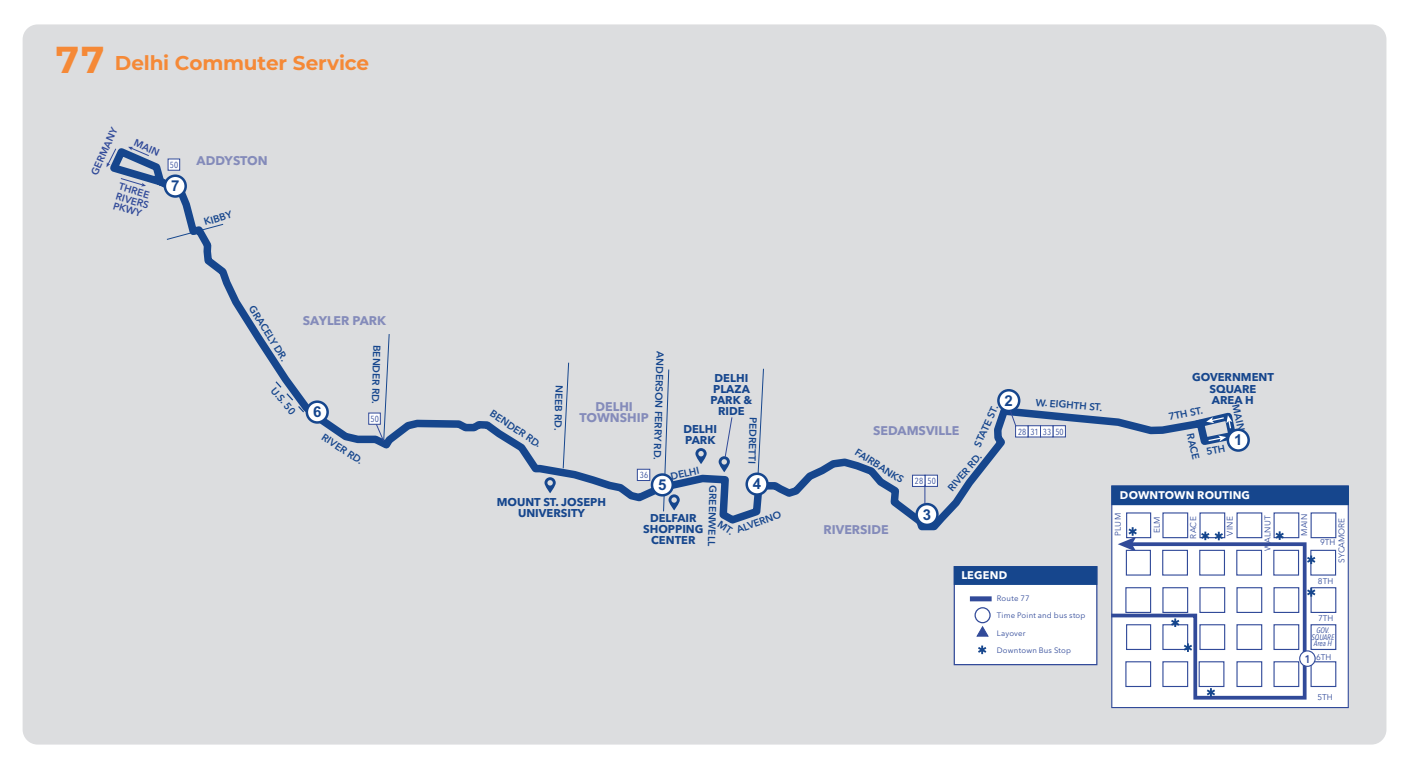
<style>
.page{position:relative;width:1406px;height:764px;background:#fff}
.page>*{position:absolute;margin:0;border:0;box-sizing:border-box;transform-origin:0 0}
.t1{font:700 37.5px "Montserrat";color:#f58937}
.t2{font:700 20px "Montserrat";letter-spacing:-.005em;color:#f58937}
.t3{font:700 15px "Arial";color:#16468d}
.t4{font:700 12.5px/11.2px "Avenir Next LT Pro";color:#848bba;text-align:center}
.t5{font:700 11.25px/11.2px "Avenir Next LT Pro";color:#16468d;text-align:center}
.t6{font:700 11px "Avenir Next LT Pro";letter-spacing:.01em;color:#fff}
.t7{font:600 condensed 11px "Avenir Next LT Pro";color:#314a99}
.t8{font:600 10px "Avenir Next LT Pro";color:#16468d}
.t9{font:600 10px/10px "Avenir Next LT Pro";color:#314a99}
.t10{font:condensed 8.75px "Avenir Next LT Pro";letter-spacing:.02em;color:#314a99}
.t11{font:8.25px "Avenir Next LT Pro";color:#314a99}
.t12{font:italic condensed 7.88px/6.8px "Avenir Next LT Pro";color:#314a99;text-align:center}
.t13{font:7.75px "Avenir Next LT Pro";letter-spacing:.025em;color:#314a99}
</style>
<div class="page">
<div style="left:23px;top:24px;width:1363px;height:720px;background:#dcdddf;border-radius:15px"></div>
<div style="left:953px;top:566px;width:144px;height:99px;background:#fff;border:1px solid #314a99"></div>
<div style="left:974px;top:607px;width:16px;height:16px;border:1px solid #314a99;border-radius:50%"></div>
<div style="left:954px;top:566px;width:143px;height:19px;background:#16468d;border:1px solid #16468d"></div>
<div style="left:970px;top:596px;width:21px;height:5px;background:#314a99"></div>
<svg style="left:976px;top:626px;width:12px;height:11px"></svg>
<svg style="left:978px;top:645px;width:8px;height:9px"></svg>
<div style="left:1112px;top:486px;width:236px;height:221px;background:#fff"></div>
<div style="left:1310px;top:587px;width:26px;height:26px;background:#fff;border:1px solid #314a99"></div>
<div style="left:1310px;top:624px;width:26px;height:26px;background:#fff;border:1px solid #314a99"></div>
<div style="left:1310px;top:661px;width:26px;height:26px;background:#fff;border:1px solid #314a99"></div>
<div style="left:1112px;top:486px;width:236px;height:19px;background:#16468d"></div>
<svg style="left:169px;top:169px;width:1071px;height:362px"></svg>
<svg style="left:166px;top:223px;width:58px;height:18px"></svg>
<svg style="left:544px;top:477px;width:12px;height:16px"></svg>
<svg style="left:106px;top:146px;width:72px;height:49px"></svg>
<svg style="left:165px;top:176px;width:21px;height:20px"></svg>
<div style="left:164px;top:174px;width:23px;height:24px;border:2px solid #16468d;border-radius:50%"></div>
<svg style="left:307px;top:402px;width:21px;height:20px"></svg>
<div style="left:306px;top:400px;width:23px;height:24px;border:2px solid #16468d;border-radius:50%"></div>
<svg style="left:274px;top:380px;width:31px;height:34px"></svg>
<svg style="left:652px;top:474px;width:21px;height:21px"></svg>
<div style="left:651px;top:473px;width:23px;height:23px;border:2px solid #16468d;border-radius:50%"></div>
<svg style="left:562px;top:362px;width:7px;height:107px"></svg>
<div style="left:368px;top:413px;width:13px;height:12px;background:#fff;border:1px solid #314a99"></div>
<div style="left:168px;top:159px;width:12px;height:12px;background:#fff;border:1px solid #314a99"></div>
<svg style="left:695px;top:448px;width:11px;height:16px"></svg>
<svg style="left:747px;top:474px;width:20px;height:20px"></svg>
<div style="left:745px;top:472px;width:24px;height:24px;border:2px solid #16468d;border-radius:50%"></div>
<svg style="left:757px;top:368px;width:7px;height:107px"></svg>
<svg style="left:916px;top:504px;width:21px;height:21px"></svg>
<div style="left:915px;top:503px;width:23px;height:23px;border:2px solid #16468d;border-radius:50%"></div>
<svg style="left:998px;top:390px;width:21px;height:21px"></svg>
<div style="left:997px;top:389px;width:23px;height:23px;border:2px solid #16468d;border-radius:50%"></div>
<div style="left:924px;top:475px;width:14px;height:12px;background:#fff;border:1px solid #314a99"></div>
<div style="left:912px;top:475px;width:13px;height:12px;background:#fff;border:1px solid #314a99"></div>
<svg style="left:924px;top:485px;width:1px;height:19px"></svg>
<div style="left:1027px;top:425px;width:14px;height:12px;background:#fff;border:1px solid #314a99"></div>
<div style="left:1015px;top:425px;width:13px;height:12px;background:#fff;border:1px solid #314a99"></div>
<svg style="left:1009px;top:410px;width:7px;height:17px"></svg>
<div style="left:1052px;top:425px;width:13px;height:12px;background:#fff;border:1px solid #314a99"></div>
<div style="left:1040px;top:425px;width:13px;height:12px;background:#fff;border:1px solid #314a99"></div>
<svg style="left:662px;top:368px;width:18px;height:144px"></svg>
<div style="left:637px;top:469px;width:13px;height:12px;background:#fff;border:1px solid #314a99"></div>
<svg style="left:375px;top:333px;width:15px;height:109px"></svg>
<div style="left:1310px;top:550px;width:26px;height:25px;background:#fff;border:1px solid #314a99"></div>
<div style="left:1236px;top:512px;width:26px;height:26px;background:#fff"></div>
<div style="left:1126px;top:512px;width:25px;height:26px;background:#fff;border:1px solid #314a99"></div>
<div style="left:1162px;top:512px;width:26px;height:26px;background:#fff"></div>
<div style="left:1199px;top:512px;width:26px;height:26px;background:#fff"></div>
<div style="left:1310px;top:512px;width:26px;height:26px;background:#fff;border:1px solid #314a99"></div>
<svg style="left:718px;top:417px;width:14px;height:55px"></svg>
<svg style="left:1228px;top:430px;width:20px;height:20px"></svg>
<div style="left:1226px;top:428px;width:24px;height:24px;border:2px solid #16468d;border-radius:50%"></div>
<svg style="left:1107px;top:527px;width:208px;height:174px"></svg>
<svg style="left:717px;top:520px;width:16px;height:11px"></svg>
<svg style="left:1188px;top:407px;width:53px;height:48px"></svg>
<p class="t1" style="left:56px;top:33px;width:50px">77</p>
<p class="t2" style="left:115px;top:48px;width:256px">Delhi Commuter Service</p>
<p class="t9" style="left:89px;top:173px;width:53px;rotate:-66deg">GERMANY</p>
<p class="t9" style="left:137px;top:137px;width:28px;rotate:24deg">MAIN</p>
<p class="t9" style="left:121px;top:181px;width:35px;rotate:17deg">THREE<br>RIVERS<br>PKWY</p>
<p class="t10" style="left:170px;top:160px;width:10px">50</p>
<p class="t3" style="left:171px;top:176px;width:10px">7</p>
<p class="t4" style="left:197px;top:155px;width:73px">ADDYSTON</p>
<p class="t8" style="left:202px;top:216px;width:30px;rotate:-16deg">KIBBY</p>
<p class="t8" style="left:257px;top:303px;width:65px;rotate:58deg">GRACELY DR.</p>
<p class="t4" style="left:303px;top:315px;width:85px">SAYLER PARK</p>
<p class="t8" style="left:383px;top:345px;width:60px;rotate:91deg">BENDER RD.</p>
<p class="t8" style="left:666px;top:351px;width:110px;rotate:91deg">ANDERSON FERRY RD.</p>
<p class="t5" style="left:1192px;top:372px;width:83px">GOVERNMENT<br>SQUARE<br>AREA H</p>
<p class="t5" style="left:710px;top:372px;width:43px">DELHI<br>PLAZA<br>PARK &amp;<br>RIDE</p>
<p class="t8" style="left:565px;top:385px;width:47px;rotate:91deg">NEEB RD.</p>
<p class="t8" style="left:278px;top:384px;width:34px;rotate:50deg">U.S. 50</p>
<p class="t3" style="left:1004px;top:390px;width:10px">2</p>
<p class="t8" style="left:1036px;top:396px;width:68px;rotate:5deg">W. EIGHTH ST.</p>
<p class="t4" style="left:579px;top:400px;width:71px">DELHI<br>TOWNSHIP</p>
<p class="t8" style="left:1241px;top:403px;width:28px;rotate:77deg">MAIN</p>
<p class="t8" style="left:971px;top:443px;width:46px;rotate:-65deg">STATE ST.</p>
<p class="t3" style="left:313px;top:401px;width:10px">6</p>
<p class="t8" style="left:1167px;top:411px;width:36px;rotate:-11deg">7TH ST.</p>
<p class="t8" style="left:1196px;top:432px;width:28px;rotate:77deg">RACE</p>
<p class="t8" style="left:494px;top:407px;width:60px;rotate:33deg">BENDER RD.</p>
<p class="t10" style="left:370px;top:414px;width:10px">50</p>
<p class="t8" style="left:759px;top:417px;width:48px;rotate:91deg">PEDRETTI</p>
<p class="t5" style="left:683px;top:423px;width:35px;text-align:left">DELHI<br>PARK</p>
<p class="t4" style="left:873px;top:425px;width:88px">SEDAMSVILLE</p>
<p class="t10" style="left:1018px;top:426px;width:47px">28 31 33 50</p>
<p class="t8" style="left:326px;top:431px;width:48px;rotate:33deg">RIVER RD.</p>
<p class="t3" style="left:1234px;top:430px;width:10px">1</p>
<p class="t8" style="left:859px;top:446px;width:57px;rotate:32deg">FAIRBANKS</p>
<p class="t8" style="left:945px;top:486px;width:48px;rotate:-50deg">RIVER RD.</p>
<p class="t8" style="left:669px;top:470px;width:31px;rotate:-12deg">DELHI</p>
<p class="t10" style="left:640px;top:470px;width:10px">36</p>
<p class="t10" style="left:915px;top:476px;width:22px">28 50</p>
<p class="t3" style="left:753px;top:474px;width:10px">4</p>
<p class="t3" style="left:658px;top:474px;width:10px">5</p>
<p class="t8" style="left:719px;top:485px;width:62px;rotate:91deg">GREENWELL</p>
<p class="t6" style="left:1120px;top:488px;width:132px">DOWNTOWN ROUTING</p>
<p class="t11" style="left:1188px;top:539px;width:24px;rotate:-90deg">RACE</p>
<p class="t11" style="left:1299px;top:536px;width:23px;rotate:-90deg">MAIN</p>
<p class="t5" style="left:497px;top:496px;width:111px">MOUNT ST. JOSEPH<br>UNIVERSITY</p>
<p class="t3" style="left:923px;top:504px;width:10px">3</p>
<p class="t8" style="left:735px;top:524px;width:48px;rotate:-20deg">ALVERNO</p>
<p class="t5" style="left:643px;top:512px;width:62px">DELFAIR<br>SHOPPING<br>CENTER</p>
<p class="t11" style="left:1113px;top:536px;width:24px;rotate:-90deg">PLUM</p>
<p class="t11" style="left:1152px;top:533px;width:18px;rotate:-90deg">ELM</p>
<p class="t11" style="left:1225px;top:535px;width:21px;rotate:-90deg">VINE</p>
<p class="t11" style="left:1336px;top:563px;width:46px;rotate:-90deg">SYCAMORE</p>
<p class="t11" style="left:1262px;top:551px;width:37px;rotate:-90deg">WALNUT</p>
<p class="t4" style="left:823px;top:524px;width:67px">RIVERSIDE</p>
<p class="t11" style="left:1320px;top:538px;width:17px">9TH</p>
<p class="t11" style="left:1318px;top:576px;width:17px">8TH</p>
<p class="t6" style="left:961px;top:568px;width:47px">LEGEND</p>
<p class="t13" style="left:997px;top:594px;width:34px">Route 77</p>
<p class="t13" style="left:997px;top:611px;width:90px">Time Point and bus stop</p>
<p class="t13" style="left:997px;top:628px;width:30px">Layover</p>
<p class="t13" style="left:997px;top:645px;width:76px">Downtown Bus Stop</p>
<p class="t11" style="left:1318px;top:613px;width:17px">7TH</p>
<p class="t12" style="left:1311px;top:627px;width:24px">GOV.<br>SQUARE<br>Area H</p>
<p class="t11" style="left:1316px;top:652px;width:17px">6TH</p>
<p class="t7" style="left:1305px;top:652px;width:7px">1</p>
<p class="t11" style="left:1317px;top:692px;width:17px">5TH</p>
</div>
